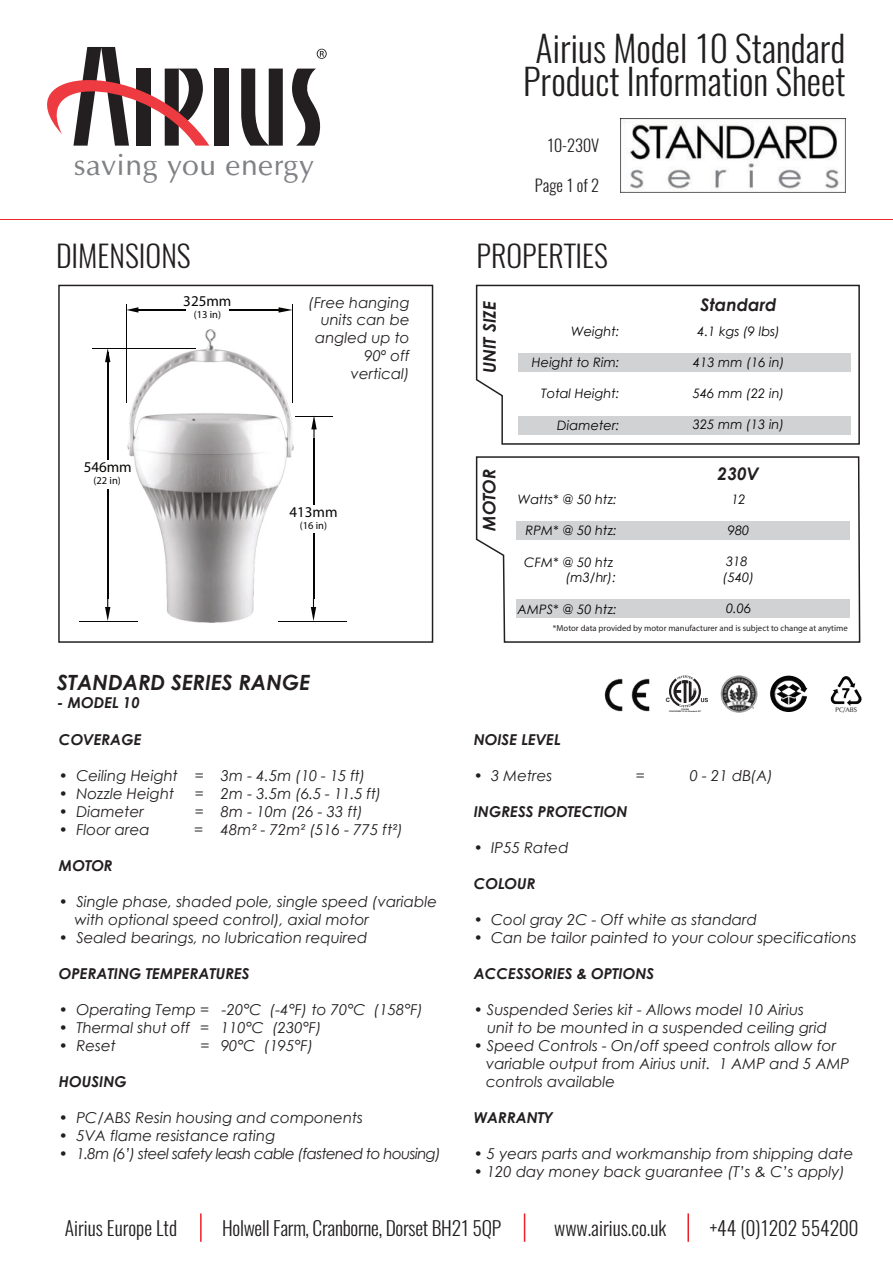
<style>
.page{position:relative;width:893px;height:1263px;background:#fff}
.page>*{position:absolute;margin:0;border:0;box-sizing:border-box;transform-origin:0 0}
.t1{font:300 36px/33px "Oswald";color:#211e1e;text-align:center}
.t2{font:300 30px "Oswald";color:#231f20}
.t3{font:29.7px "Optima";letter-spacing:.02em;color:#808285}
.t4{font:italic 700 21px "Century Gothic";color:#231f20}
.t5{font:300 19.5px "Oswald";color:#211e1e}
.t6{font:italic 700 17.4px "Century Gothic";color:#231f20}
.t7{font:300 16.5px "Oswald";color:#231f20}
.t8{font:italic 15px/18px "Century Gothic";color:#231f20}
.t9{font:italic 700 15px "Century Gothic";color:#231f20}
.t10{font:15px "Myriad Pro";color:#050504}
.t11{font:italic 14.85px/17.9px "Century Gothic";color:#231f20;text-align:right}
.t12{font:italic 13.05px/15.6px "Century Gothic";color:#050504;text-align:right}
.t13{font:10.5px "Myriad Pro";color:#050504}
.t14{font:8.7px "Myriad Pro";color:#231f20}
.t15{font:6.6px "Optima";color:#231f20}
.t16{font:700 5.85px "Arial";color:#231f20}
.t17{font:700 2.1px/2.4px "Arial";color:#231f20;text-align:center}
</style>
<div class="page">
<img style="left:128px;top:329px;width:166px;height:293px">
<hr style="left:313px;top:533px;width:1px;height:65px;background:#050504">
<hr style="left:313px;top:438px;width:2px;height:66px;background:#050504">
<svg style="left:311px;top:415px;width:6px;height:23px"></svg>
<svg style="left:311px;top:598px;width:5px;height:23px"></svg>
<hr style="left:107px;top:489px;width:1px;height:109px;background:#050504">
<hr style="left:107px;top:352px;width:1px;height:108px;background:#050504">
<svg style="left:105px;top:349px;width:5px;height:22px"></svg>
<svg style="left:105px;top:598px;width:5px;height:23px"></svg>
<hr style="left:229px;top:309px;width:50px;height:1px;background:#050504">
<hr style="left:138px;top:309px;width:48px;height:1px;background:#050504">
<svg style="left:127px;top:307px;width:19px;height:6px"></svg>
<svg style="left:270px;top:307px;width:22px;height:6px"></svg>
<hr style="left:79px;top:621px;width:58px;height:1px;background:#050504">
<hr style="left:92px;top:348px;width:104px;height:1px;background:#050504">
<hr style="left:126px;top:304px;width:1px;height:99px;background:#050504">
<hr style="left:292px;top:304px;width:1px;height:99px;background:#050504">
<hr style="left:295px;top:416px;width:38px;height:1px;background:#050504">
<hr style="left:278px;top:621px;width:69px;height:1px;background:#050504">
<div style="left:58px;top:285px;width:375px;height:358px;border:1px solid #231f20"></div>
<svg style="left:475px;top:284px;width:385px;height:161px"></svg>
<svg style="left:475px;top:456px;width:386px;height:187px"></svg>
<div style="left:214px;top:69px;width:14px;height:77px;background:#231f20"></div>
<svg style="left:241px;top:69px;width:42px;height:77px"></svg>
<svg style="left:292px;top:69px;width:29px;height:77px"></svg>
<svg style="left:47px;top:47px;width:162px;height:99px"></svg>
<svg style="left:317px;top:49px;width:10px;height:10px"></svg>
<hr style="left:1px;top:219px;width:892px;height:1px;background:#eb262b">
<img style="left:621px;top:118px;width:224px;height:75px">
<hr style="left:200px;top:1213px;width:2px;height:29px;background:#ec2026">
<svg style="left:524px;top:1213px;width:1px;height:29px"></svg>
<hr style="left:687px;top:1213px;width:2px;height:29px;background:#ec2026">
<img style="left:604px;top:678px;width:46px;height:34px">
<img style="left:720px;top:676px;width:37px;height:36px">
<svg style="left:669px;top:675px;width:39px;height:32px"></svg>
<img style="left:830px;top:676px;width:32px;height:30px">
<img style="left:770px;top:676px;width:38px;height:36px">
<h3 class="t3" style="left:74px;top:147px;width:242px">saving you energy</h3>
<h2 class="t2" style="left:56px;top:243px;width:136px">DIMENSIONS</h2>
<p class="t10" style="left:183px;top:295px;width:50px">325mm</p>
<p class="t10" style="left:84px;top:461px;width:50px">546mm</p>
<p class="t13" style="left:94px;top:476px;width:29px">(22 in)</p>
<p class="t13" style="left:194px;top:310px;width:29px">(13 in)</p>
<p class="t11" style="left:309px;top:295px;width:103px">(Free hanging units can be angled up to<br>90º off vertical)</p>
<p class="t10" style="left:289px;top:506px;width:50px">413mm</p>
<p class="t13" style="left:300px;top:521px;width:29px">(16 in)</p>
<h3 class="t4" style="left:57px;top:670px;width:255px">STANDARD SERIES RANGE</h3>
<p class="t9" style="left:57px;top:694px;width:84px">- MODEL 10</p>
<p class="t9" style="left:59px;top:731px;width:84px">COVERAGE</p>
<p class="t8" style="left:59px;top:768px;width:308px">ï Ceiling Height = 3m - 4.5m (10 - 15 ft) ï Nozzle Height</p>
<p class="t8" style="left:195px;top:786px;width:188px">= 2m - 3.5m (6.5 - 11.5 ft)</p>
<p class="t8" style="left:59px;top:804px;width:86px">ï Diameter</p>
<p class="t8" style="left:195px;top:804px;width:170px">= 8m - 10m (26 - 33 ft)</p>
<p class="t8" style="left:59px;top:822px;width:92px">ï Floor area</p>
<p class="t8" style="left:194px;top:822px;width:210px">= 48m² - 72m² (516 - 775 ft²)</p>
<p class="t9" style="left:59px;top:857px;width:55px">MOTOR</p>
<p class="t8" style="left:59px;top:894px;width:380px">ï Single phase, shaded pole, single speed (variable</p>
<p class="t8" style="left:75px;top:912px;width:296px">with optional speed control), axial motor</p>
<p class="t8" style="left:59px;top:930px;width:310px">ï Sealed bearings, no lubrication required</p>
<p class="t9" style="left:59px;top:965px;width:192px">OPERATING TEMPERATURES</p>
<p class="t8" style="left:59px;top:1002px;width:366px">ï Operating Temp = -20°C (-4°F) to 70°C (158°F) ï Thermal shut off = 110°C (230°F)<br>ï Reset</p>
<p class="t8" style="left:200px;top:1038px;width:114px">= 90°C (195°F)</p>
<p class="t9" style="left:59px;top:1073px;width:70px">HOUSING</p>
<p class="t8" style="left:59px;top:1110px;width:384px">ï PC/ABS Resin housing and components<br>ï 5VA flame resistance rating<br>ï 1.8m (6’) steel safety leash cable (fastened to housing)</p>
<h1 class="t1" style="left:523px;top:35px;width:324px">Airius Model 10 Standard<br>Product Information Sheet</h1>
<p class="t7" style="left:547px;top:138px;width:54px">10-230V</p>
<p class="t7" style="left:535px;top:178px;width:66px">Page 1 of 2</p>
<h2 class="t2" style="left:477px;top:243px;width:133px">PROPERTIES</h2>
<p class="t6" style="left:480px;top:373px;width:74px;rotate:-90deg">UNIT SIZE</p>
<p class="t6" style="left:479px;top:531px;width:64px;rotate:-90deg">MOTOR</p>
<p class="t12" style="left:571px;top:324px;width:50px">Weight:</p>
<p class="t12" style="left:532px;top:356px;width:89px">Height to Rim:</p>
<p class="t12" style="left:541px;top:387px;width:80px">Total Height:</p>
<p class="t12" style="left:557px;top:418px;width:64px">Diameter:</p>
<p class="t12" style="left:518px;top:493px;width:100px">Watts* @ 50 htz:</p>
<p class="t12" style="left:526px;top:524px;width:93px">RPM* @ 50 htz:</p>
<p class="t12" style="left:524px;top:555px;width:93px">CFM* @ 50 htz (m3/hr):</p>
<p class="t12" style="left:517px;top:602px;width:101px">AMPS* @ 50 htz:</p>
<p class="t6" style="left:701px;top:295px;width:78px">Standard</p>
<p class="t12" style="left:697px;top:324px;width:84px">4.1 kgs (9 lbs)</p>
<p class="t12" style="left:693px;top:355px;width:93px">413 mm (16 in)</p>
<p class="t12" style="left:693px;top:387px;width:93px">546 mm (22 in)</p>
<p class="t12" style="left:693px;top:418px;width:93px">325 mm (13 in)</p>
<p class="t6" style="left:718px;top:464px;width:43px">230V</p>
<p class="t12" style="left:731px;top:493px;width:16px">12</p>
<p class="t12" style="left:728px;top:524px;width:23px">980</p>
<p class="t12" style="left:723px;top:555px;width:33px;text-align:left">318 (540)</p>
<p class="t12" style="left:726px;top:602px;width:27px">0.06</p>
<p class="t14" style="left:553px;top:625px;width:296px">*Motor data provided by motor manufacturer and is subject to change at anytime</p>
<p class="t16" style="left:666px;top:697px;width:6px">C</p>
<p class="t17" style="left:669px;top:708px;width:34px">3164849<br>CONFORMS TO UL Standard 507</p>
<p class="t15" style="left:835px;top:707px;width:23px">PC/ABS</p>
<p class="t9" style="left:474px;top:731px;width:88px">NOISE LEVEL</p>
<p class="t8" style="left:474px;top:768px;width:80px">ï 3 Metres</p>
<p class="t8" style="left:636px;top:768px;width:11px">=</p>
<p class="t8" style="left:690px;top:768px;width:85px">0 - 21 dB(A)</p>
<p class="t9" style="left:474px;top:803px;width:155px">INGRESS PROTECTION</p>
<p class="t8" style="left:474px;top:840px;width:96px">ï IP55 Rated</p>
<p class="t9" style="left:474px;top:875px;width:63px">COLOUR</p>
<p class="t8" style="left:474px;top:912px;width:384px">ï Cool gray 2C - Off white as standard<br>ï Can be tailor painted to your colour specifications</p>
<p class="t9" style="left:474px;top:965px;width:182px">ACCESSORIES &amp; OPTIONS</p>
<p class="t8" style="left:474px;top:1002px;width:332px">ï Suspended Series kit - Allows model 10 Airius</p>
<p class="t8" style="left:487px;top:1020px;width:341px">unit to be mounted in a suspended ceiling grid</p>
<p class="t8" style="left:474px;top:1038px;width:364px">ï Speed Controls - On/off speed controls allow for</p>
<p class="t8" style="left:486px;top:1056px;width:365px">variable output from Airius unit. 1 AMP and 5 AMP</p>
<p class="t8" style="left:486px;top:1074px;width:131px">controls available</p>
<p class="t9" style="left:474px;top:1109px;width:81px">WARRANTY</p>
<p class="t8" style="left:474px;top:1146px;width:381px">ï 5 years parts and workmanship from shipping date ï 120 day money back guarantee (T’s &amp; C’s apply)</p>
<h3 class="t5" style="left:65px;top:1220px;width:114px">Airius Europe Ltd</h3>
<h3 class="t5" style="left:554px;top:1220px;width:114px">www.airius.co.uk</h3>
<h3 class="t5" style="left:710px;top:1220px;width:150px">+44 (0)1202 554200</h3>
<h3 class="t5" style="left:222px;top:1220px;width:281px">Holwell Farm, Cranborne, Dorset BH21 5QP</h3>
</div>
